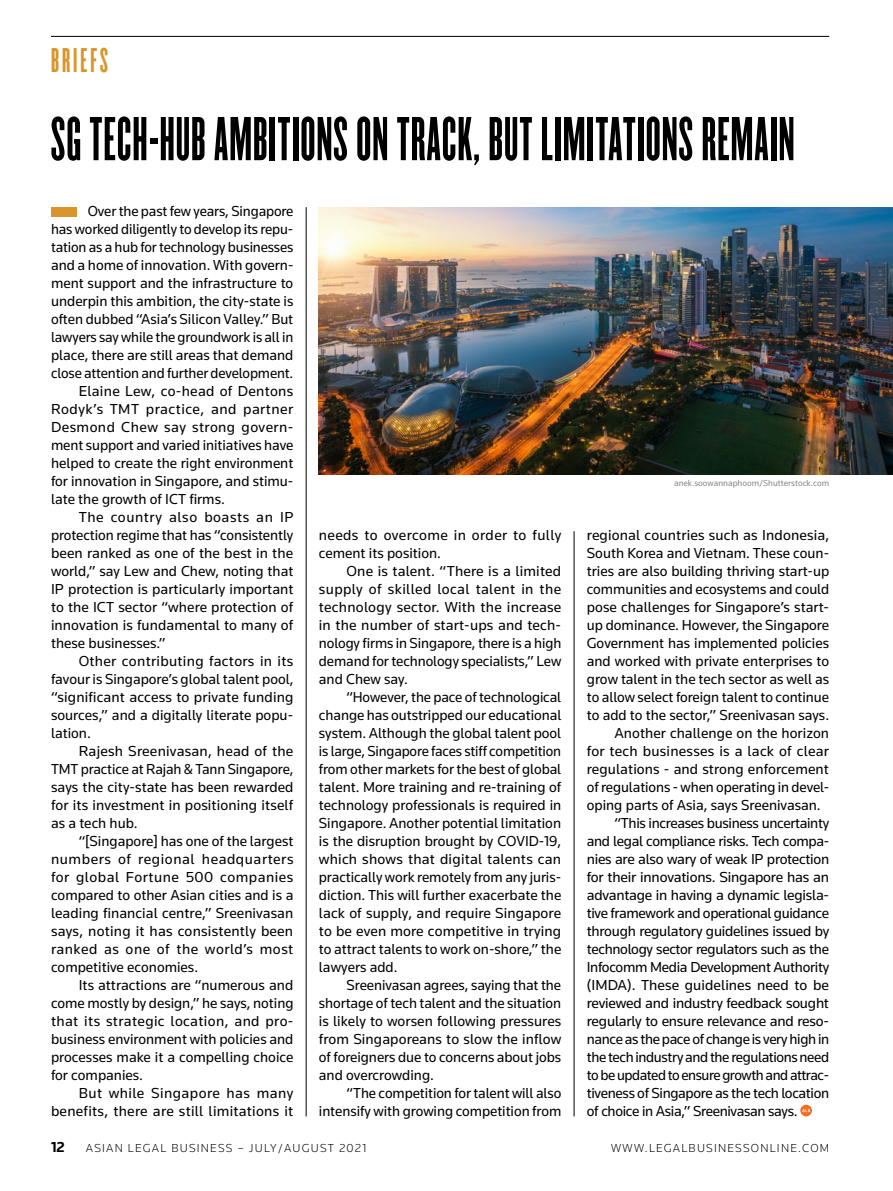
<style>
.page{position:relative;width:893px;height:1191px;background:#fff}
.page>*{position:absolute;margin:0;border:0;box-sizing:border-box;transform-origin:0 0}
.t1{font:54px "Champion HTF Bantamweight";letter-spacing:.02em;color:#000}
.t2{font:30px "Champion HTF Bantamweight";letter-spacing:.1em;color:#d99529}
.t3{font:15px/18px "Knowledge";color:#000;text-align:justify}
.t4{font:15px "Knowledge";letter-spacing:-.02em;color:#000}
.t5{font:15px "Knowledge";letter-spacing:.03em;color:#000}
.t6{font:15px/18px "Knowledge";letter-spacing:.02em;color:#000}
.t7{font:15px "Knowledge";letter-spacing:-.025em;color:#000}
.t8{font:15px "Knowledge";letter-spacing:.025em;color:#000}
.t9{font:15px "Knowledge";letter-spacing:.035em;color:#000}
.t10{font:15px "Knowledge";letter-spacing:-.03em;color:#000}
.t11{font:700 15px "Knowledge";color:#000}
.t12{font:300 12px "Knowledge";letter-spacing:.1em;color:#000}
.t13{font:9px "Knowledge";color:#86888a}
</style>
<div class="page">
<img style="left:319px;top:207px;width:574px;height:268px">
<hr style="left:51px;top:36px;width:778px;height:1px;background:#000">
<div style="left:51px;top:207px;width:26px;height:9px;background:#d99529"></div>
<svg style="left:800px;top:1104px;width:12px;height:12px"></svg>
<svg style="left:802px;top:1109px;width:8px;height:3px"></svg>
<hr style="left:306px;top:207px;width:1px;height:909px;background:#000">
<hr style="left:574px;top:531px;width:1px;height:585px;background:#000">
<h2 class="t2" style="left:51px;top:42px;width:59px">BRIEFS</h2>
<h1 class="t1" style="left:51px;top:106px;width:745px">SG TECH-HUB AMBITIONS ON TRACK, BUT LIMITATIONS REMAIN</h1>
<p class="t3" style="left:88px;top:202px;width:207px">Over the past few years, Singapore</p>
<p class="t3" style="left:51px;top:220px;width:244px">has worked diligently to develop its repu-</p>
<p class="t3" style="left:51px;top:238px;width:244px">tation as a hub for technology businesses</p>
<p class="t3" style="left:51px;top:256px;width:244px">and a home of innovation. With govern-</p>
<p class="t3" style="left:51px;top:274px;width:244px">ment support and the infrastructure to</p>
<p class="t3" style="left:51px;top:292px;width:244px">underpin this ambition, the city-state is</p>
<p class="t3" style="left:51px;top:310px;width:244px">often dubbed “Asia’s Silicon Valley.” But</p>
<p class="t3" style="left:51px;top:328px;width:244px">lawyers say while the groundwork is all in</p>
<p class="t3" style="left:51px;top:346px;width:244px">place, there are still areas that demand</p>
<p class="t3" style="left:51px;top:364px;width:244px">close attention and further development.</p>
<p class="t6" style="left:79px;top:382px;width:216px">Elaine Lew, co-head of Dentons</p>
<p class="t5" style="left:51px;top:400px;width:244px">Rodyk’s TMT practice, and partner</p>
<p class="t8" style="left:51px;top:418px;width:244px">Desmond Chew say strong govern-</p>
<p class="t3" style="left:51px;top:436px;width:244px">ment support and varied initiatives have</p>
<p class="t3" style="left:51px;top:454px;width:244px">helped to create the right environment</p>
<p class="t3" style="left:51px;top:472px;width:244px">for innovation in Singapore, and stimu-</p>
<p class="t3" style="left:51px;top:490px;width:175px">late the growth of ICT firms.</p>
<p class="t9" style="left:79px;top:508px;width:216px">The country also boasts an IP</p>
<p class="t3" style="left:51px;top:526px;width:244px">protection regime that has “consistently</p>
<p class="t3" style="left:51px;top:544px;width:244px">been ranked as one of the best in the</p>
<p class="t3" style="left:51px;top:562px;width:244px">world,” say Lew and Chew, noting that</p>
<p class="t3" style="left:51px;top:580px;width:244px">IP protection is particularly important</p>
<p class="t3" style="left:51px;top:598px;width:244px">to the ICT sector “where protection of</p>
<p class="t3" style="left:51px;top:616px;width:244px">innovation is fundamental to many of</p>
<p class="t3" style="left:51px;top:634px;width:116px">these businesses.”</p>
<p class="t6" style="left:79px;top:652px;width:216px">Other contributing factors in its</p>
<p class="t3" style="left:51px;top:670px;width:244px">favour is Singapore’s global talent pool,</p>
<p class="t3" style="left:51px;top:688px;width:244px">“significant access to private funding</p>
<p class="t3" style="left:51px;top:706px;width:244px">sources,” and a digitally literate popu-</p>
<p class="t3" style="left:51px;top:724px;width:41px">lation.</p>
<p class="t3" style="left:79px;top:742px;width:216px">Rajesh Sreenivasan, head of the</p>
<p class="t3" style="left:51px;top:760px;width:244px">TMT practice at Rajah &amp; Tann Singapore,</p>
<p class="t3" style="left:51px;top:778px;width:244px">says the city-state has been rewarded</p>
<p class="t3" style="left:51px;top:796px;width:244px">for its investment in positioning itself</p>
<p class="t3" style="left:51px;top:814px;width:88px">as a tech hub.</p>
<p class="t3" style="left:79px;top:832px;width:216px">“[Singapore] has one of the largest</p>
<p class="t9" style="left:51px;top:850px;width:244px">numbers of regional headquarters</p>
<p class="t5" style="left:51px;top:868px;width:244px">for global Fortune 500 companies</p>
<p class="t3" style="left:51px;top:886px;width:244px">compared to other Asian cities and is a</p>
<p class="t3" style="left:51px;top:904px;width:244px">leading financial centre,” Sreenivasan</p>
<p class="t3" style="left:51px;top:922px;width:244px">says, noting it has consistently been</p>
<p class="t5" style="left:51px;top:940px;width:244px">ranked as one of the world’s most</p>
<p class="t3" style="left:51px;top:958px;width:149px">competitive economies.</p>
<p class="t3" style="left:79px;top:976px;width:216px">Its attractions are “numerous and</p>
<p class="t3" style="left:51px;top:994px;width:244px">come mostly by design,” he says, noting</p>
<p class="t8" style="left:51px;top:1012px;width:244px">that its strategic location, and pro-</p>
<p class="t3" style="left:51px;top:1030px;width:244px">business environment with policies and</p>
<p class="t3" style="left:51px;top:1048px;width:244px">processes make it a compelling choice</p>
<p class="t3" style="left:51px;top:1066px;width:94px">for companies.</p>
<p class="t5" style="left:79px;top:1084px;width:216px">But while Singapore has many</p>
<p class="t3" style="left:51px;top:1102px;width:244px">benefits, there are still limitations it</p>
<p class="t6" style="left:319px;top:526px;width:244px">needs to overcome in order to fully cement its position.</p>
<p class="t3" style="left:319px;top:562px;width:244px;text-indent:28px">One is talent. “There is a limited supply of skilled local talent in the technology sector. With the increase in the number of start-ups and tech&shy;nology firms in Singapore, there is a high demand for technology specialists,” Lew and Chew say.</p>
<p class="t3" style="left:319px;top:688px;width:244px;text-indent:28px">“However, the pace of technological change has outstripped our educational system. Although the global talent pool is large, Singapore faces stiff competition from other markets for the best of global talent. More training and re-training of technology professionals is required in Singapore. Another potential limitation is the disruption brought by COVID-19, which shows that digital talents can practically work remotely from any juris&shy;diction. This will further exacerbate the lack of supply, and require Singapore to be even more competitive in trying to attract talents to work on-shore,” the lawyers add.</p>
<p class="t3" style="left:319px;top:976px;width:244px;text-indent:28px">Sreenivasan agrees, saying that the shortage of tech talent and the situation is likely to worsen following pressures from Singaporeans to slow the inflow of foreigners due to concerns about jobs and overcrowding.</p>
<p class="t3" style="left:319px;top:1084px;width:244px;text-align:right">“The competition for talent will also intensify with growing competition from</p>
<p class="t13" style="left:674px;top:477px;width:157px">anek.soowannaphoom/Shutterstock.com</p>
<p class="t3" style="left:587px;top:526px;width:244px">regional countries such as Indonesia,</p>
<p class="t3" style="left:587px;top:544px;width:244px">South Korea and Vietnam. These coun-</p>
<p class="t3" style="left:587px;top:562px;width:244px">tries are also building thriving start-up</p>
<p class="t3" style="left:587px;top:580px;width:244px">communities and ecosystems and could</p>
<p class="t3" style="left:587px;top:598px;width:244px">pose challenges for Singapore’s start-</p>
<p class="t3" style="left:587px;top:616px;width:244px">up dominance. However, the Singapore</p>
<p class="t3" style="left:587px;top:634px;width:244px">Government has implemented policies</p>
<p class="t3" style="left:587px;top:652px;width:244px">and worked with private enterprises to</p>
<p class="t3" style="left:587px;top:670px;width:244px">grow talent in the tech sector as well as</p>
<p class="t3" style="left:587px;top:688px;width:244px">to allow select foreign talent to continue</p>
<p class="t3" style="left:587px;top:706px;width:244px">to add to the sector,” Sreenivasan says.</p>
<p class="t3" style="left:614px;top:724px;width:216px">Another challenge on the horizon</p>
<p class="t3" style="left:587px;top:742px;width:244px">for tech businesses is a lack of clear</p>
<p class="t3" style="left:587px;top:760px;width:244px">regulations - and strong enforcement</p>
<p class="t3" style="left:587px;top:778px;width:244px">of regulations - when operating in devel-</p>
<p class="t3" style="left:587px;top:796px;width:235px">oping parts of Asia, says Sreenivasan.</p>
<p class="t4" style="left:614px;top:814px;width:216px">“This increases business uncertainty</p>
<p class="t4" style="left:587px;top:832px;width:244px">and legal compliance risks. Tech compa-</p>
<p class="t3" style="left:587px;top:850px;width:244px">nies are also wary of weak IP protection</p>
<p class="t3" style="left:587px;top:868px;width:244px">for their innovations. Singapore has an</p>
<p class="t3" style="left:587px;top:886px;width:244px">advantage in having a dynamic legisla-</p>
<p class="t4" style="left:587px;top:904px;width:244px">tive framework and operational guidance</p>
<p class="t3" style="left:587px;top:922px;width:244px">through regulatory guidelines issued by</p>
<p class="t4" style="left:587px;top:940px;width:244px">technology sector regulators such as the</p>
<p class="t4" style="left:587px;top:958px;width:244px">Infocomm Media Development Authority</p>
<p class="t3" style="left:587px;top:976px;width:244px">(IMDA). These guidelines need to be</p>
<p class="t3" style="left:587px;top:994px;width:244px">reviewed and industry feedback sought</p>
<p class="t3" style="left:587px;top:1012px;width:244px">regularly to ensure relevance and reso-</p>
<p class="t7" style="left:587px;top:1030px;width:244px">nance as the pace of change is very high in</p>
<p class="t7" style="left:587px;top:1048px;width:244px">the tech industry and the regulations need</p>
<p class="t10" style="left:587px;top:1066px;width:244px">to be updated to ensure growth and attrac-</p>
<p class="t4" style="left:587px;top:1084px;width:244px">tiveness of Singapore as the tech location</p>
<p class="t4" style="left:587px;top:1102px;width:212px">of choice in Asia,” Sreenivasan says.</p>
<p class="t11" style="left:51px;top:1138px;width:15px">12</p>
<p class="t12" style="left:86px;top:1141px;width:282px">ASIAN LEGAL BUSINESS – JULY/AUGUST 2021</p>
<p class="t12" style="left:611px;top:1141px;width:220px">WWW.LEGALBUSINESSONLINE.COM</p>
</div>
